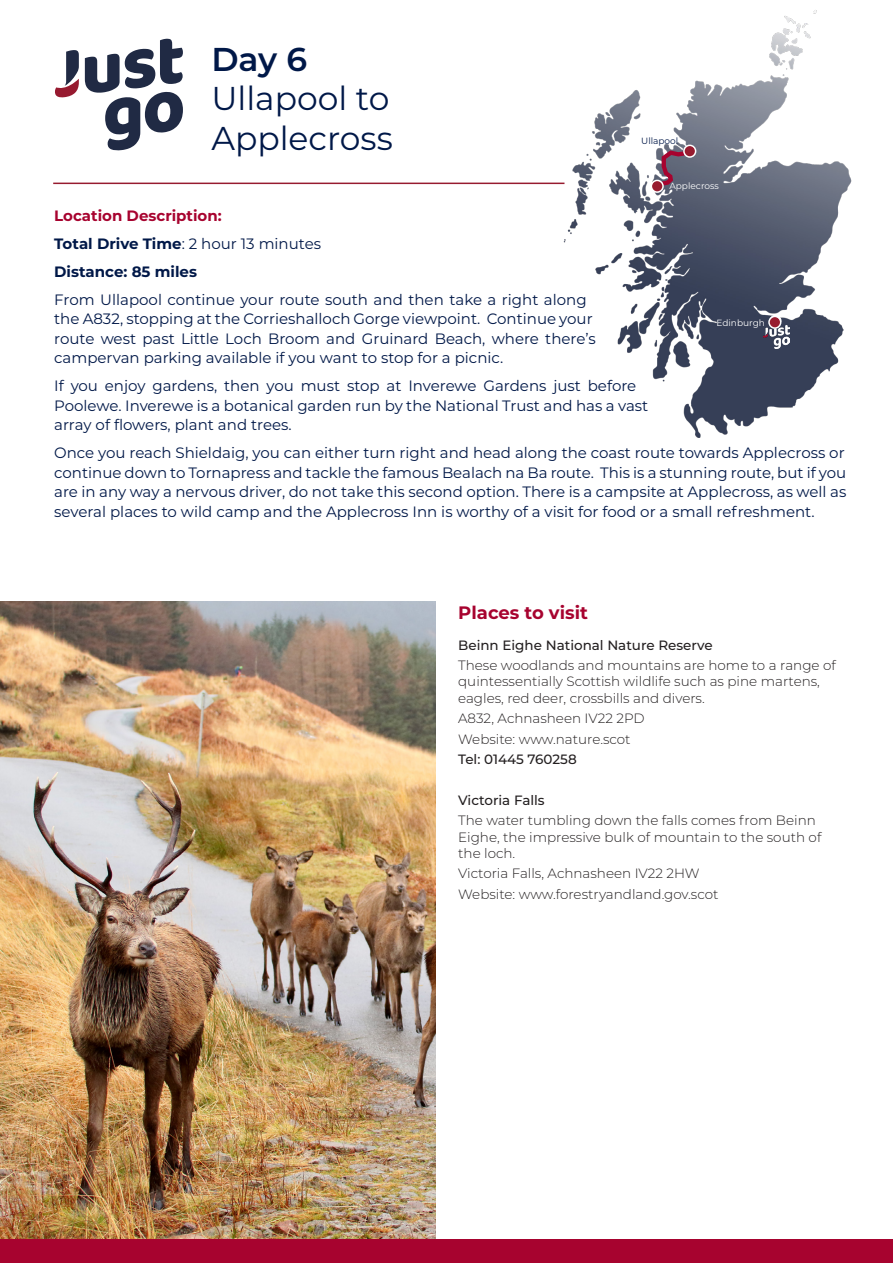
<style>
.page{position:relative;width:893px;height:1263px;background:#fff}
.page>*{position:absolute;margin:0;border:0;box-sizing:border-box;transform-origin:0 0}
.t1{font:33px "Montserrat";color:#001848}
.t2{font:600 33px "Montserrat";color:#001848}
.t3{font:700 18px "Montserrat";color:#a7032f}
.t4{font:15px/19.5px "Montserrat";color:#001848}
.t5{font:700 15px "Montserrat";color:#a7032f}
.t6{font:700 15px "Montserrat";color:#001848}
.t7{font:300 13.5px/16.2px "Montserrat";color:#231f20}
.t8{font:500 13.5px "Montserrat";color:#231f20}
.t9{font:9px "Montserrat";color:#fff}
.t10{font:9px "Montserrat";color:#001848}
.s1{font-weight:700}
</style>
<div class="page">
<img style="left:560px;top:10px;width:292px;height:427px">
<hr style="left:53px;top:183px;width:511px;height:1px;background:#971b2f">
<svg style="left:55px;top:50px;width:24px;height:48px"></svg>
<svg style="left:85px;top:39px;width:98px;height:111px"></svg>
<div style="left:770px;top:315px;width:11px;height:11px;background:#fff;border-radius:50%"></div>
<img style="left:0;top:602px;width:436px;height:637px">
<img style="left:763px;top:326px;width:27px;height:23px">
<div style="left:0;top:1239px;width:893px;height:24px;background:#a7032f"></div>
<div style="left:769px;top:316px;width:12px;height:12px;background:#971b2f;border-radius:50%"></div>
<div style="left:768px;top:316px;width:13px;height:13px;border:2px solid #fff;border-radius:50%"></div>
<svg style="left:655px;top:146px;width:40px;height:43px;background:#7a667a"></svg>
<div style="left:684px;top:145px;width:12px;height:12px;background:#971b2f;border-radius:50%"></div>
<div style="left:683px;top:145px;width:13px;height:13px;border:2px solid #fff;border-radius:50%"></div>
<div style="left:651px;top:180px;width:12px;height:12px;background:#971b2f;border-radius:50%"></div>
<div style="left:651px;top:180px;width:13px;height:13px;border:2px solid #fff;border-radius:50%"></div>
<p class="t2" style="left:211px;top:36px;width:97px">Day 6</p>
<p class="t1" style="left:211px;top:76px;width:180px">Ullapool to</p>
<p class="t1" style="left:211px;top:115px;width:183px">Applecross</p>
<p class="t10" style="left:641px;top:134px;width:39px">Ullapool</p>
<p class="t9" style="left:669px;top:180px;width:51px">Applecross</p>
<p class="t5" style="left:54px;top:204px;width:169px">Location Description:</p>
<p class="t4" style="left:54px;top:233px;width:268px"><span class="s1">Total Drive Time</span>: 2 hour 13 minutes</p>
<p class="t6" style="left:54px;top:261px;width:144px">Distance: 85 miles</p>
<p class="t4" style="left:54px;top:289px;width:543px">From Ullapool continue your route south and then take a right along the A832, stopping at the Corrieshalloch Gorge viewpoint. Continue your route west past Little Loch Broom and Gruinard Beach, where there’s campervan parking available if you want to stop for a picnic.</p>
<p class="t4" style="left:54px;top:376px;width:596px">If you enjoy gardens, then you must stop at Inverewe Gardens just before<br>Poolewe. Inverewe is a botanical garden run by the National Trust and has a vast array of flowers, plant and trees.</p>
<p class="t4" style="left:54px;top:443px;width:794px;text-align:justify">Once you reach Shieldaig, you can either turn right and head along the coast route towards Applecross or continue down to Tornapress and tackle the famous Bealach na Ba route. This is a stunning route, but if you are in any way a nervous driver, do not take this second option. There is a campsite at Applecross, as well as several places to wild camp and the Applecross Inn is worthy of a visit for food or a small refreshment.</p>
<p class="t9" style="left:716px;top:317px;width:50px">Edinburgh</p>
<p class="t3" style="left:458px;top:600px;width:131px">Places to visit</p>
<p class="t8" style="left:458px;top:635px;width:256px">Beinn Eighe National Nature Reserve</p>
<p class="t7" style="left:458px;top:657px;width:379px">These woodlands and mountains are home to a range of quintessentially Scottish wildlife such as pine martens, eagles, red deer, crossbills and divers.</p>
<p class="t7" style="left:458px;top:710px;width:188px">A832, Achnasheen IV22 2PD</p>
<p class="t7" style="left:458px;top:730px;width:174px">Website: www.nature.scot</p>
<p class="t8" style="left:458px;top:750px;width:120px">Tel: 01445 760258</p>
<p class="t8" style="left:458px;top:791px;width:88px">Victoria Falls</p>
<p class="t7" style="left:458px;top:812px;width:365px">The water tumbling down the falls comes from Beinn<br>Eighe, the impressive bulk of mountain to the south of the loch.</p>
<p class="t7" style="left:458px;top:865px;width:243px">Victoria Falls, Achnasheen IV22 2HW</p>
<p class="t7" style="left:458px;top:885px;width:262px">Website: www.forestryandland.gov.scot</p>
</div>
